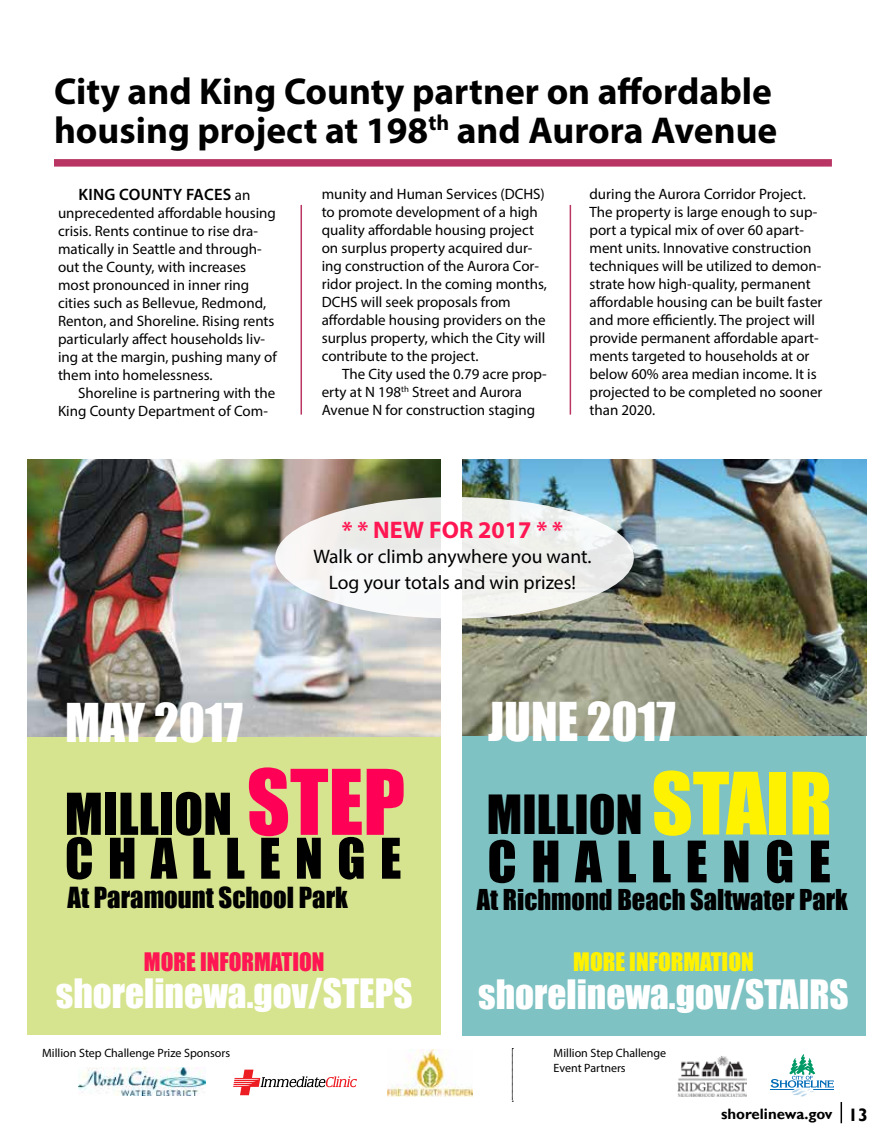
<style>
.page{position:relative;width:891px;height:1148px;background:#fff}
.page>*{position:absolute;margin:0;border:0;box-sizing:border-box;transform-origin:0 0}
.t1{font:53.25px "Impact";color:#000}
.t2{font:52.8px "Impact";letter-spacing:.275em;color:#000}
.t3{font:51.75px "Impact";letter-spacing:.275em;color:#000}
.t4{font:49.5px "Impact";color:#000}
.t5{font:49.05px "Impact";color:#fff}
.t6{font:700 37.5px/39px "Myriad Pro";color:#000}
.t7{font:37.2px "Impact";color:#fff}
.t8{font:26.7px "Impact";color:#000}
.t9{font:26.4px "Impact";color:#000}
.t10{font:700 24px "Myriad Pro";color:#ff1652}
.t11{font:23.4px "Impact";color:#ff1652}
.t12{font:23.4px "Impact";color:#fff200}
.t13{font:19.5px/25.5px "Myriad Pro";color:#000;text-align:center}
.t14{font:600 16.5px "Myriad Pro";letter-spacing:.02em;color:#000}
.t15{font:15px/18px "Myriad Pro";color:#000}
.t16{font:700 15px "Gill Sans";color:#000}
.t17{font:12px/14.4px "Myriad Pro";color:#000}
.s1{font-weight:400;font-size:15px}
.s2{font-size:83.55px;color:#ff0057}
.s3{font-size:79.35px;color:#fff200}
.s4{font-size:18px}
</style>
<div class="page">
<div style="left:462px;top:672px;width:404px;height:363px;background:#7ec2c3"></div>
<div style="left:27px;top:736px;width:414px;height:299px;background:#d6e48f"></div>
<img style="left:462px;top:459px;width:404px;height:276px">
<img style="left:388px;top:1049px;width:84px;height:47px">
<img style="left:678px;top:1056px;width:69px;height:40px">
<svg style="left:771px;top:1054px;width:63px;height:43px"></svg>
<img style="left:79px;top:1067px;width:127px;height:28px">
<svg style="left:512px;top:1048px;width:1px;height:53px"></svg>
<svg style="left:233px;top:1069px;width:124px;height:26px"></svg>
<img style="left:27px;top:459px;width:414px;height:277px">
<svg style="left:275px;top:497px;width:359px;height:121px;fill:#f3f2f0"></svg>
<div style="left:54px;top:159px;width:778px;height:8px;background:#b93664"></div>
<hr style="left:301px;top:205px;width:1px;height:209px;background:#b93664">
<hr style="left:570px;top:205px;width:1px;height:209px;background:#b93664">
<svg style="left:841px;top:1102px;width:1px;height:21px"></svg>
<h3 class="t6" style="left:54px;top:70px;width:725px">City and King County partner on affordable housing project at 198<sup>th</sup> and Aurora Avenue</h3>
<p class="t15" style="left:322px;top:184px;width:227px">munity and Human Services (DCHS) to promote development of a high quality affordable housing project on surplus property acquired dur&shy;ing construction of the Aurora Cor&shy;ridor project. In the coming months, DCHS will seek proposals from affordable housing providers on the surplus property, which the City will contribute to the project.</p>
<p class="t15" style="left:322px;top:364px;width:227px;text-indent:20px">The City used the 0.79 acre prop&shy;erty at N 198<sup>th</sup> Street and Aurora<br>Avenue N for construction staging</p>
<p class="t15" style="left:590px;top:184px;width:235px">during the Aurora Corridor Project.<br>The property is large enough to sup&shy;port a typical mix of over 60 apart&shy;ment units. Innovative construction techniques will be utilized to demon&shy;strate how high-quality, permanent affordable housing can be built faster and more efficiently. The project will provide permanent affordable apart&shy;ments targeted to households at or below 60% area median income. It is projected to be completed no sooner than 2020.</p>
<p class="t14" style="left:78px;top:184px;width:174px">KING COUNTY FACES <span class="s1">an</span></p>
<p class="t15" style="left:58px;top:203px;width:220px">unprecedented affordable housing crisis. Rents continue to rise dra&shy;matically in Seattle and through&shy;out the County, with increases most pronounced in inner ring cities such as Bellevue, Redmond, Renton, and Shoreline. Rising rents particularly affect households liv&shy;ing at the margin, pushing many of them into homelessness.</p>
<p class="t15" style="left:58px;top:383px;width:219px;text-indent:20px">Shoreline is partnering with the<br>King County Department of Com-</p>
<h3 class="t10" style="left:342px;top:514px;width:223px">* * NEW FOR 2017 * *</h3>
<h3 class="t13" style="left:313px;top:543px;width:280px">Walk or climb anywhere you want.<br>Log your totals and win prizes!</h3>
<h3 class="t5" style="left:65px;top:684px;width:180px">MAY 2017</h3>
<h3 class="t5" style="left:488px;top:683px;width:189px">JUNE 2017</h3>
<h1 class="t1" style="left:65px;top:772px;width:342px">MILLION <span class="s2">STEP</span></h1>
<h3 class="t3" style="left:65px;top:818px;width:338px">CHALLENGE</h3>
<h3 class="t8" style="left:67px;top:877px;width:282px">At Paramount School Park</h3>
<h3 class="t11" style="left:144px;top:943px;width:182px">MORE INFORMATION</h3>
<h3 class="t7" style="left:56px;top:964px;width:358px">shorelinewa.gov/STEPS</h3>
<h3 class="t4" style="left:487px;top:776px;width:347px">MILLION <span class="s3">STAIR</span></h3>
<h2 class="t2" style="left:487px;top:820px;width:345px">CHALLENGE</h2>
<h3 class="t9" style="left:477px;top:879px;width:373px">At Richmond Beach Saltwater Park</h3>
<h3 class="t12" style="left:573px;top:944px;width:182px">MORE INFORMATION</h3>
<h3 class="t7" style="left:478px;top:965px;width:372px">shorelinewa.gov/STAIRS</h3>
<p class="t17" style="left:42px;top:1046px;width:190px">Million Step Challenge Prize Sponsors</p>
<p class="t17" style="left:554px;top:1046px;width:114px">Million Step Challenge<br>Event Partners</p>
<p class="t16" style="left:721px;top:1105px;width:148px">shorelinewa.gov <span class="s4">13</span></p>
</div>
